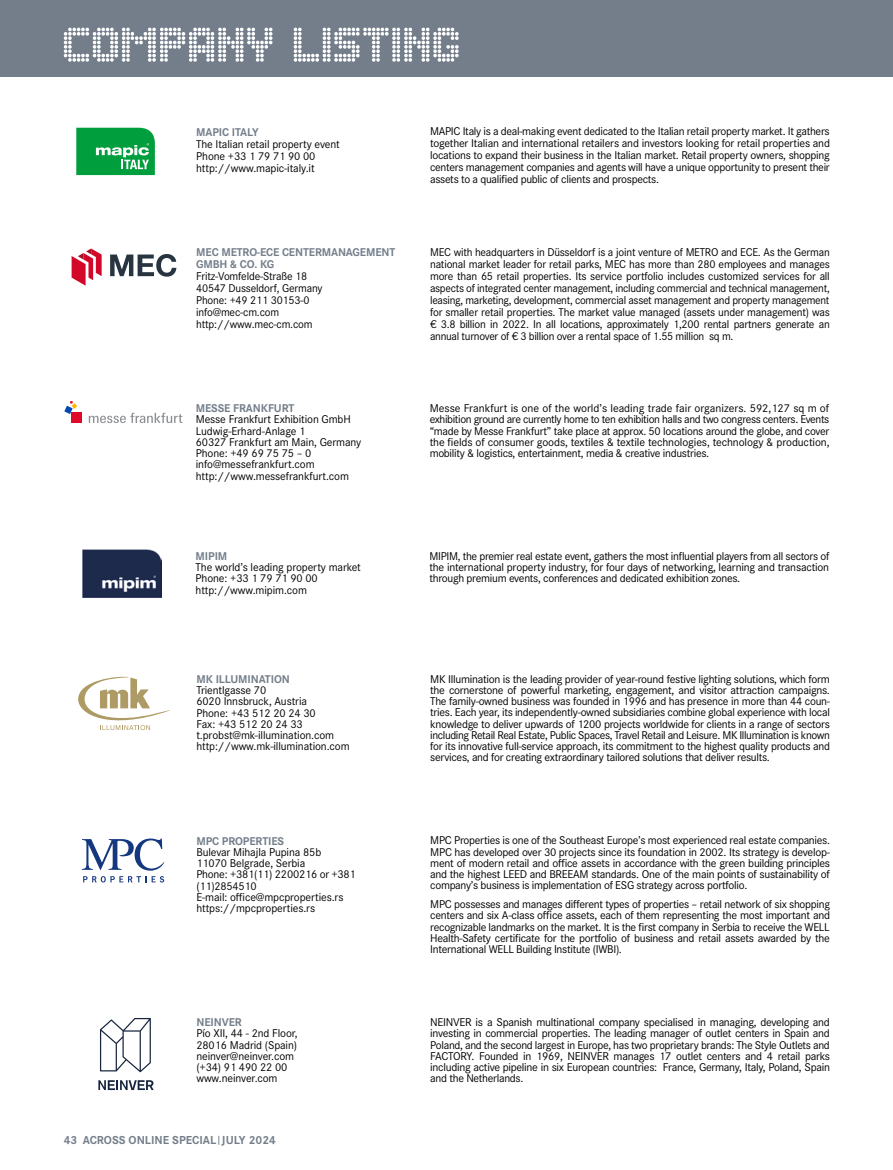
<style>
.page{position:relative;width:893px;height:1170px;background:#fff}
.page>*{position:absolute;margin:0;border:0;box-sizing:border-box;transform-origin:0 0}
.t1{font:700 12px "Corporate S Pro";color:#737e8a}
.t2{font:11.7px/11.2px "Corporate S Pro";letter-spacing:-.015em;color:#000;text-align:justify}
.t3{font:700 11.7px/12px "Corporate S Pro";letter-spacing:-.01em;color:#737e8a}
.s1{font-size:10.8px}
</style>
<div class="page">
<div style="left:0;top:0;width:893px;height:77px;background:#737e8a"></div>
<svg style="left:64px;top:28px;width:395px;height:34px"></svg>
<svg style="left:76px;top:128px;width:79px;height:47px"></svg>
<svg style="left:72px;top:248px;width:30px;height:38px"></svg>
<svg style="left:110px;top:254px;width:66px;height:22px"></svg>
<div style="left:71px;top:413px;width:10px;height:10px;background:#df0a29"></div>
<svg style="left:64px;top:401px;width:13px;height:13px"></svg>
<svg style="left:89px;top:412px;width:93px;height:11px"></svg>
<svg style="left:78px;top:676px;width:92px;height:54px"></svg>
<img style="left:83px;top:549px;width:79px;height:48px">
<svg style="left:82px;top:838px;width:82px;height:32px"></svg>
<svg style="left:83px;top:876px;width:81px;height:6px"></svg>
<svg style="left:98px;top:1080px;width:56px;height:9px"></svg>
<svg style="left:100px;top:1018px;width:51px;height:54px"></svg>
<p class="t3" style="left:196px;top:125px;width:64px">MAPIC ITALY</p>
<p class="t2" style="left:196px;top:137px;width:145px;line-height:12px;text-align:left">The Italian retail property event<br>Phone +33 1 79 71 90 00 http://www.mapic-italy.it</p>
<p class="t3" style="left:196px;top:245px;width:201px">MEC METRO-ECE CENTERMANAGEMENT<br>GMBH &amp; CO. KG</p>
<p class="t2" style="left:196px;top:269px;width:128px;line-height:12px;text-align:left">Fritz-Vomfelde-Straße 18<br>40547 Dusseldorf, Germany<br>Phone: +49 211 30153-0 info@mec-cm.com http://www.mec-cm.com</p>
<p class="t2" style="left:430px;top:125px;width:401px;line-height:12px">MAPIC Italy is a deal-making event dedicated to the Italian retail property market. It gathers together Italian and international retailers and investors looking for retail properties and locations to expand their business in the Italian market. Retail property owners, shopping centers management companies and agents will have a unique opportunity to present their assets to a qualified public of clients and prospects.</p>
<p class="t2" style="left:430px;top:245px;width:401px;line-height:12px">MEC with headquarters in Düsseldorf is a joint venture of METRO and ECE. As the German national market leader for retail parks, MEC has more than 280 employees and manages more than 65 retail properties. Its service portfolio includes customized services for all aspects of integrated center management, including commercial and technical management, leasing, marketing, development, commercial asset management and property management for smaller retail properties. The market value managed (assets under management) was € 3.8 billion in 2022. In all locations, approximately 1,200 rental partners generate an annual turnover of € 3 billion over a rental space of 1.55 million sq m.</p>
<p class="t3" style="left:196px;top:401px;width:100px">MESSE FRANKFURT</p>
<p class="t2" style="left:196px;top:413px;width:167px;text-align:left">Messe Frankfurt Exhibition GmbH<br>Ludwig-Erhard-Anlage 1<br>60327 Frankfurt am Main, Germany<br>Phone: +49 69 75 75 – 0 info@messefrankfurt.com http://www.messefrankfurt.com</p>
<p class="t2" style="left:430px;top:402px;width:401px">Messe Frankfurt is one of the world’s leading trade fair organizers. 592,127 sq m of exhibition ground are currently home to ten exhibition halls and two congress centers. Events “made by Messe Frankfurt” take place at approx. 50 locations around the globe, and cover the fields of consumer goods, textiles &amp; textile technologies, technology &amp; production, mobility &amp; logistics, entertainment, media &amp; creative industries.</p>
<p class="t3" style="left:196px;top:549px;width:33px">MIPIM</p>
<p class="t2" style="left:196px;top:560px;width:167px;text-align:left">The world’s leading property market<br>Phone: +33 1 79 71 90 00 http://www.mipim.com</p>
<p class="t2" style="left:429px;top:549px;width:401px">MIPIM, the premier real estate event, gathers the most influential players from all sectors of the international property industry, for four days of networking, learning and transaction through premium events, conferences and dedicated exhibition zones.</p>
<p class="t3" style="left:196px;top:672px;width:95px">MK ILLUMINATION</p>
<p class="t2" style="left:196px;top:683px;width:155px;text-align:left">Trientlgasse 70<br>6020 Innsbruck, Austria<br>Phone: +43 512 20 24 30<br>Fax: +43 512 20 24 33 t.probst@mk-illumination.com http://www.mk-illumination.com</p>
<p class="t2" style="left:430px;top:672px;width:401px">MK Illumination is the leading provider of year-round festive lighting solutions, which form the cornerstone of powerful marketing, engagement, and visitor attraction campaigns.<br>The family-owned business was founded in 1996 and has presence in more than 44 coun&shy;tries. Each year, its independently-owned subsidiaries combine global experience with local knowledge to deliver upwards of 1200 projects worldwide for clients in a range of sectors including Retail Real Estate, Public Spaces, Travel Retail and Leisure. MK Illumination is known for its innovative full-service approach, its commitment to the highest quality products and services, and for creating extraordinary tailored solutions that deliver results.</p>
<p class="t3" style="left:196px;top:833px;width:89px">MPC PROPERTIES</p>
<p class="t2" style="left:196px;top:845px;width:161px;text-align:left">Bulevar Mihajla Pupina 85b<br>11070 Belgrade, Serbia<br>Phone: +381(11) 2200216 or +381 (11)2854510<br>E-mail: office@mpcproperties.rs https://mpcproperties.rs</p>
<p class="t2" style="left:430px;top:834px;width:401px">MPC Properties is one of the Southeast Europe’s most experienced real estate companies.<br>MPC has developed over 30 projects since its foundation in 2002. Its strategy is develop&shy;ment of modern retail and office assets in accordance with the green building principles and the highest LEED and BREEAM standards. One of the main points of sustainability of company’s business is implementation of ESG strategy across portfolio.</p>
<p class="t2" style="left:430px;top:897px;width:401px">MPC possesses and manages different types of properties – retail network of six shopping centers and six A-class office assets, each of them representing the most important and recognizable landmarks on the market. It is the first company in Serbia to receive the WELL Health-Safety certificate for the portfolio of business and retail assets awarded by the International WELL Building Institute (IWBI).</p>
<p class="t3" style="left:196px;top:1015px;width:47px">NEINVER</p>
<p class="t2" style="left:196px;top:1026px;width:103px;text-align:left">Pío XII, 44 - 2nd Floor,<br>28016 Madrid (Spain) neinver@neinver.com (+34) 91 490 22 00 www.neinver.com</p>
<p class="t2" style="left:430px;top:1015px;width:401px">NEINVER is a Spanish multinational company specialised in managing, developing and investing in commercial properties. The leading manager of outlet centers in Spain and Poland, and the second largest in Europe, has two proprietary brands: The Style Outlets and FACTORY. Founded in 1969, NEINVER manages 17 outlet centers and 4 retail parks including active pipeline in six European countries: France, Germany, Italy, Poland, Spain and the Netherlands.</p>
<p class="t1" style="left:64px;top:1130px;width:214px">43 ACROSS ONLINE SPECIAL <span class="s1">|</span> JULY 2024</p>
</div>
